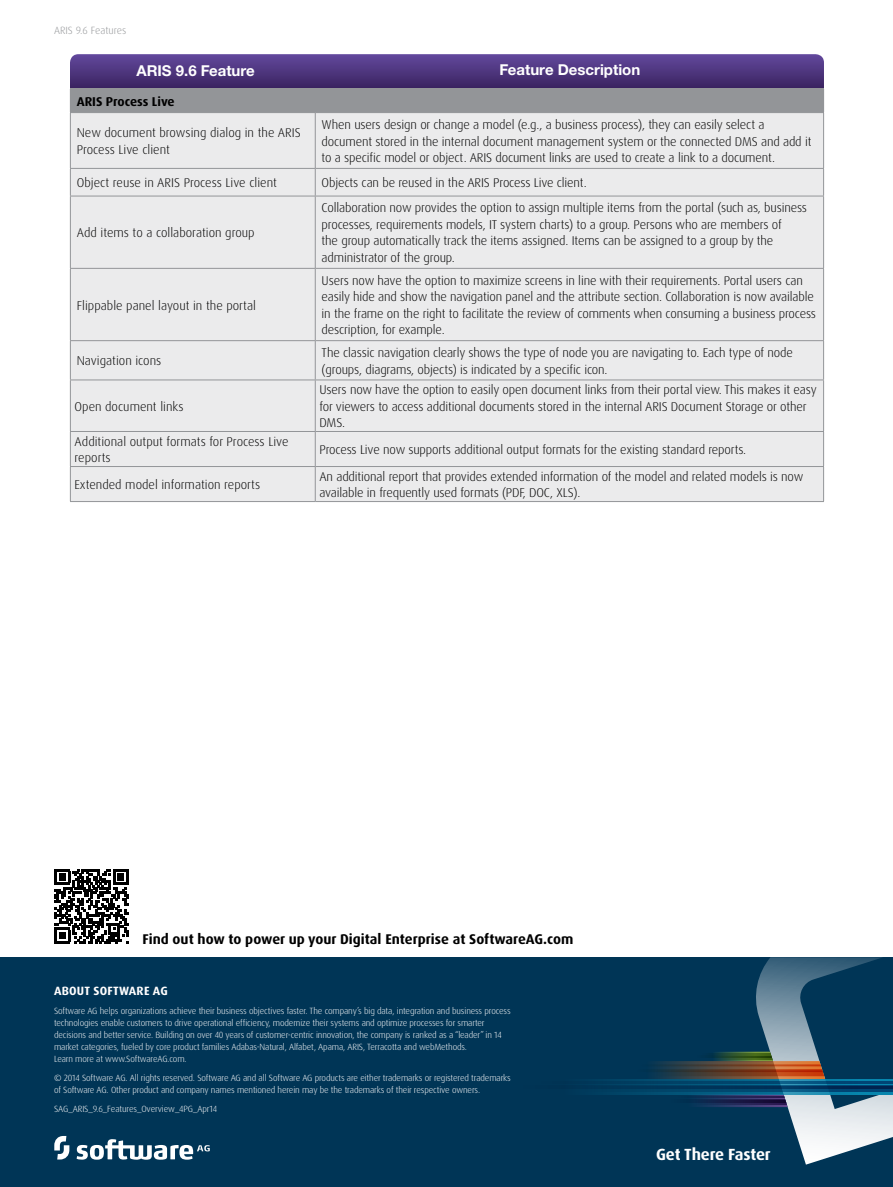
<style>
.page{position:relative;width:893px;height:1187px;background:#fff}
.page>*{position:absolute;margin:0;border:0;box-sizing:border-box;transform-origin:0 0}
.t1{font:700 16.2px "Dax Pro";letter-spacing:-.01em;color:#fff}
.t2{font:700 15px "Helvetica Neue LTW1 G";color:#fff}
.t3{font:700 14.1px "Dax Pro";color:#000}
.t4{font:300 12.75px/16.5px "Dax Pro";letter-spacing:-.01em;color:#000}
.t5{font:700 12.75px "Dax Pro";color:#000}
.t6{font:700 12px "Dax Pro";letter-spacing:.02em;color:#fff}
.t7{font:300 10.5px "Dax Pro";color:#939598}
.t8{font:300 9px/12px "Dax Pro";letter-spacing:-.015em;color:#fff}
</style>
<div class="page">
<svg style="left:54px;top:869px;width:75px;height:75px"></svg>
<svg style="left:55px;top:869px;width:74px;height:74px"></svg>
<div style="left:0;top:957px;width:893px;height:229px;background:#003556"></div>
<svg style="left:54px;top:1136px;width:156px;height:23px"></svg>
<svg style="left:636px;top:957px;width:257px;height:207px"></svg>
<svg style="left:714px;top:1057px;width:60px;height:2px"></svg>
<svg style="left:698px;top:1055px;width:76px;height:2px"></svg>
<svg style="left:702px;top:1053px;width:72px;height:1px"></svg>
<svg style="left:600px;top:1079px;width:258px;height:15px;background:#085e82"></svg>
<svg style="left:600px;top:1088px;width:258px;height:3px"></svg>
<svg style="left:600px;top:1085px;width:258px;height:3px"></svg>
<svg style="left:600px;top:1081px;width:258px;height:2px"></svg>
<svg style="left:858px;top:1079px;width:35px;height:15px"></svg>
<svg style="left:858px;top:1088px;width:35px;height:3px"></svg>
<svg style="left:858px;top:1085px;width:35px;height:3px"></svg>
<hr style="left:858px;top:1081px;width:35px;height:2px;background:#004575">
<div style="left:71px;top:113px;width:752px;height:388px;background:#ebebec"></div>
<svg style="left:70px;top:54px;width:754px;height:58px;background:#6b5e89"></svg>
<hr style="left:70px;top:112px;width:245px;height:1px;background:#939598">
<hr style="left:70px;top:113px;width:1px;height:55px;background:#939598">
<hr style="left:315px;top:112px;width:509px;height:1px;background:#939598">
<hr style="left:315px;top:113px;width:1px;height:55px;background:#939598">
<hr style="left:823px;top:113px;width:1px;height:55px;background:#939598">
<hr style="left:70px;top:168px;width:245px;height:1px;background:#939598">
<svg style="left:70px;top:169px;width:1px;height:27px"></svg>
<hr style="left:315px;top:168px;width:509px;height:1px;background:#939598">
<svg style="left:315px;top:169px;width:1px;height:27px"></svg>
<svg style="left:823px;top:169px;width:1px;height:27px"></svg>
<hr style="left:70px;top:196px;width:245px;height:1px;background:#939598">
<hr style="left:70px;top:196px;width:1px;height:72px;background:#939598">
<hr style="left:315px;top:196px;width:509px;height:1px;background:#939598">
<hr style="left:315px;top:196px;width:1px;height:72px;background:#939598">
<hr style="left:823px;top:196px;width:1px;height:72px;background:#939598">
<hr style="left:70px;top:268px;width:245px;height:1px;background:#939598">
<hr style="left:70px;top:269px;width:1px;height:71px;background:#939598">
<hr style="left:315px;top:268px;width:509px;height:1px;background:#939598">
<hr style="left:315px;top:269px;width:1px;height:71px;background:#939598">
<hr style="left:823px;top:269px;width:1px;height:71px;background:#939598">
<hr style="left:70px;top:340px;width:245px;height:1px;background:#939598">
<hr style="left:70px;top:341px;width:1px;height:38px;background:#939598">
<hr style="left:315px;top:340px;width:509px;height:1px;background:#939598">
<hr style="left:315px;top:341px;width:1px;height:38px;background:#939598">
<hr style="left:823px;top:341px;width:1px;height:38px;background:#939598">
<hr style="left:70px;top:379px;width:245px;height:1px;background:#939598">
<hr style="left:70px;top:380px;width:1px;height:51px;background:#939598">
<hr style="left:315px;top:379px;width:509px;height:1px;background:#939598">
<hr style="left:315px;top:380px;width:1px;height:51px;background:#939598">
<hr style="left:823px;top:380px;width:1px;height:51px;background:#939598">
<hr style="left:70px;top:431px;width:245px;height:1px;background:#939598">
<hr style="left:70px;top:432px;width:1px;height:34px;background:#939598">
<hr style="left:315px;top:431px;width:509px;height:1px;background:#939598">
<hr style="left:315px;top:432px;width:1px;height:34px;background:#939598">
<hr style="left:823px;top:432px;width:1px;height:34px;background:#939598">
<hr style="left:70px;top:466px;width:245px;height:1px;background:#939598">
<hr style="left:70px;top:467px;width:1px;height:34px;background:#939598">
<hr style="left:315px;top:466px;width:509px;height:1px;background:#939598">
<hr style="left:315px;top:467px;width:1px;height:34px;background:#939598">
<hr style="left:823px;top:467px;width:1px;height:34px;background:#939598">
<hr style="left:70px;top:501px;width:245px;height:1px;background:#939598">
<hr style="left:315px;top:501px;width:509px;height:1px;background:#939598">
<p class="t7" style="left:54px;top:23px;width:74px">ARIS 9.6 Features</p>
<p class="t2" style="left:136px;top:62px;width:120px">ARIS 9.6 Feature</p>
<p class="t2" style="left:500px;top:60px;width:142px">Feature Description</p>
<p class="t5" style="left:77px;top:93px;width:99px">ARIS Process Live</p>
<p class="t4" style="left:77px;top:125px;width:226px">New document browsing dialog in the ARIS<br>Process Live client</p>
<p class="t4" style="left:322px;top:116px;width:491px">When users design or change a model (e.g., a business process), they can easily select a document stored in the internal document management system or the connected DMS and add it to a specific model or object. ARIS document links are used to create a link to a document.</p>
<p class="t4" style="left:77px;top:174px;width:202px">Object reuse in ARIS Process Live client</p>
<p class="t4" style="left:322px;top:174px;width:267px">Objects can be reused in the ARIS Process Live client.</p>
<p class="t4" style="left:77px;top:224px;width:179px">Add items to a collaboration group</p>
<p class="t4" style="left:322px;top:200px;width:487px">Collaboration now provides the option to assign multiple items from the portal (such as, business processes, requirements models, IT system charts) to a group. Persons who are members of<br>the group automatically track the items assigned. Items can be assigned to a group by the administrator of the group.</p>
<p class="t4" style="left:77px;top:297px;width:181px">Flippable panel layout in the portal</p>
<p class="t4" style="left:322px;top:272px;width:496px">Users now have the option to maximize screens in line with their requirements. Portal users can easily hide and show the navigation panel and the attribute section. Collaboration is now available in the frame on the right to facilitate the review of comments when consuming a business process description, for example.</p>
<p class="t4" style="left:77px;top:352px;width:86px">Navigation icons</p>
<p class="t4" style="left:322px;top:344px;width:473px">The classic navigation clearly shows the type of node you are navigating to. Each type of node (groups, diagrams, objects) is indicated by a specific icon.</p>
<p class="t4" style="left:75px;top:398px;width:110px">Open document links</p>
<p class="t4" style="left:319px;top:381px;width:499px">Users now have the option to easily open document links from their portal view. This makes it easy for viewers to access additional documents stored in the internal ARIS Document Storage or other<br>DMS.</p>
<p class="t4" style="left:75px;top:433px;width:215px">Additional output formats for Process Live reports</p>
<p class="t4" style="left:319px;top:441px;width:428px">Process Live now supports additional output formats for the existing standard reports.</p>
<p class="t4" style="left:75px;top:476px;width:187px">Extended model information reports</p>
<p class="t4" style="left:319px;top:468px;width:485px">An additional report that provides extended information of the model and related models is now available in frequently used formats (PDF, DOC, XLS).</p>
<p class="t3" style="left:142px;top:930px;width:432px">Find out how to power up your Digital Enterprise at SoftwareAG.com</p>
<p class="t6" style="left:54px;top:983px;width:115px">ABOUT SOFTWARE AG</p>
<p class="t8" style="left:54px;top:1004px;width:458px">Software AG helps organizations achieve their business objectives faster. The company’s big data, integration and business process technologies enable customers to drive operational efficiency, modernize their systems and optimize processes for smarter decisions and better service. Building on over 40 years of customer-centric innovation, the company is ranked as a “leader” in 14 market categories, fueled by core product families Adabas-Natural, Alfabet, Apama, ARIS, Terracotta and webMethods.<br>Learn more at www.SoftwareAG.com.</p>
<p class="t8" style="left:54px;top:1071px;width:458px">© 2014 Software AG. All rights reserved. Software AG and all Software AG products are either trademarks or registered trademarks of Software AG. Other product and company names mentioned herein may be the trademarks of their respective owners.</p>
<p class="t8" style="left:54px;top:1102px;width:165px">SAG_ARIS_9.6_Features_Overview_4PG_Apr14</p>
<p class="t1" style="left:656px;top:1143px;width:116px">Get There Faster</p>
</div>
